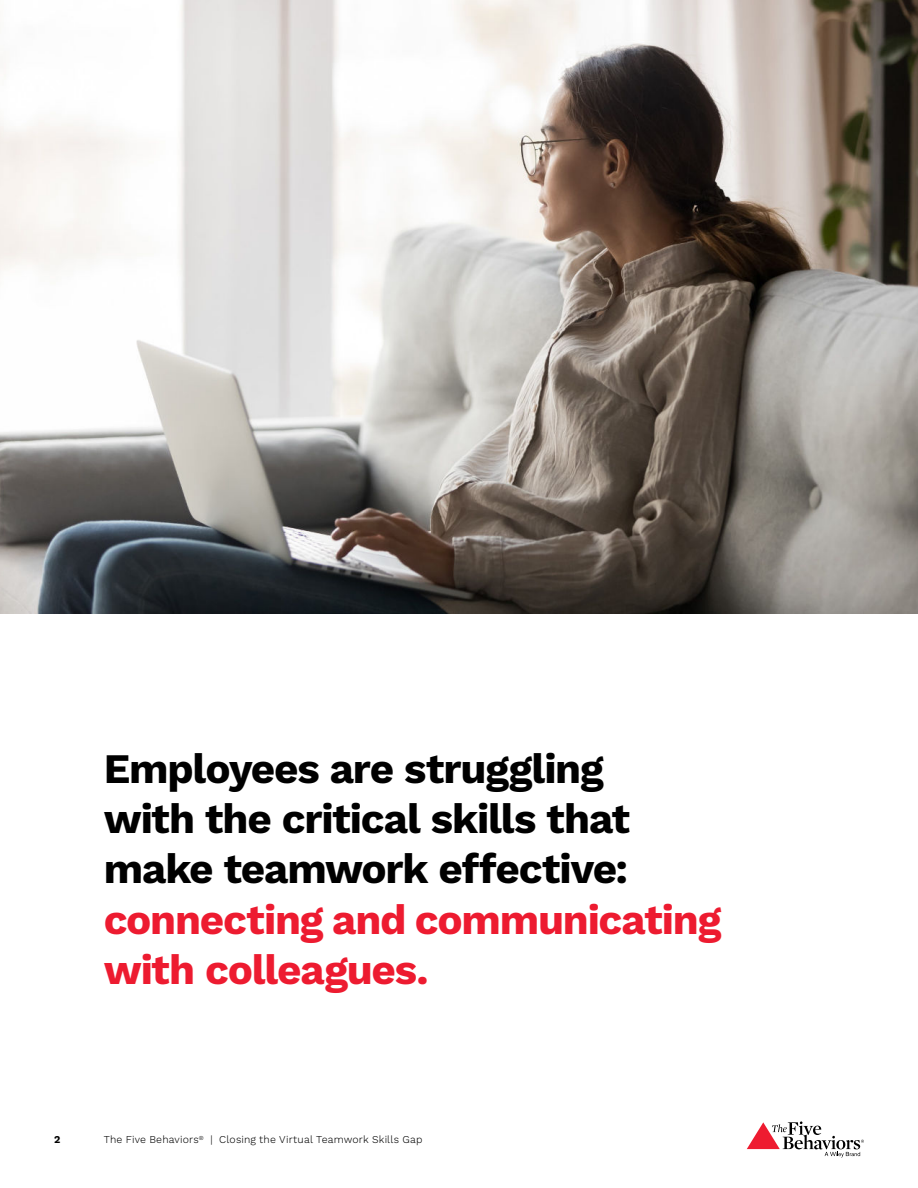
<style>
.page{position:relative;width:918px;height:1188px;background:#fff}
.page>*{position:absolute;margin:0;border:0;box-sizing:border-box;transform-origin:0 0}
.t1{font:700 42px/50.4px "Work Sans";letter-spacing:-.025em;color:#000}
.t2{font:700 42px/50.4px "Work Sans";letter-spacing:-.03em;color:#ed1b30}
.t3{font:300 10.5px "Work Sans";letter-spacing:.015em;color:#000}
.t4{font:700 10.5px "Work Sans";color:#000}
</style>
<div class="page">
<svg style="left:747px;top:1121px;width:117px;height:36px"></svg>
<img style="left:0;top:0;width:918px;height:613px">
<p class="t1" style="left:104px;top:746px;width:528px">Employees are struggling with the critical skills that make teamwork effective:</p>
<p class="t2" style="left:104px;top:898px;width:619px">connecting and communicating with colleagues.</p>
<p class="t4" style="left:54px;top:1136px;width:8px">2</p>
<p class="t3" style="left:104px;top:1136px;width:320px">The Five Behaviors<sup>®</sup> | Closing the Virtual Teamwork Skills Gap</p>
</div>
